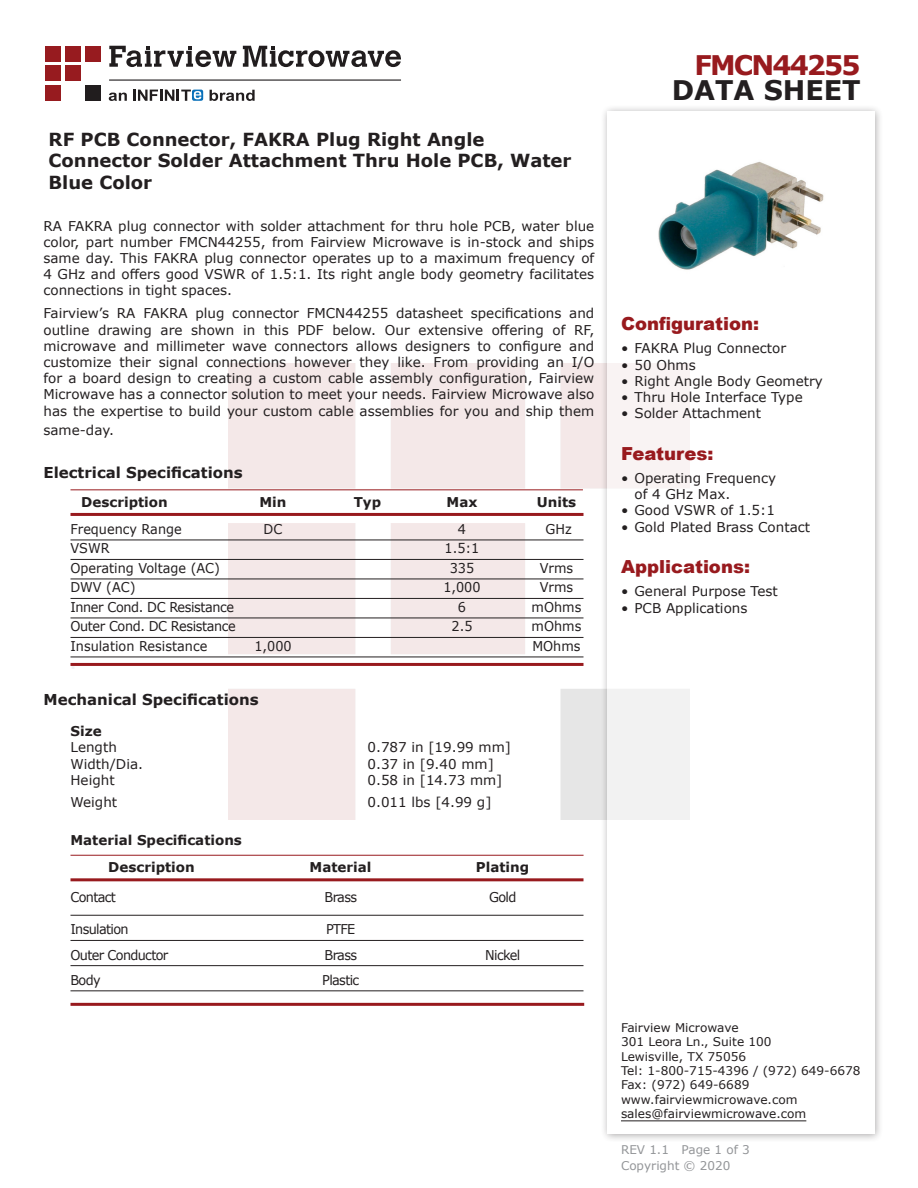
<style>
.page{position:relative;width:918px;height:1188px;background:#fff}
.page>*{position:absolute;margin:0;border:0;box-sizing:border-box;transform-origin:0 0}
.FM{font:700 27px "Verdana";letter-spacing:-.07em;color:#981a1e}
.t1{font:700 27px "Verdana";color:#231f20}
.Web_Description_Para{font:700 18px/21.6px "Verdana";color:#231f20}
.Applications_Header{font:900 18px "Arial";color:#981a1e}
.Head1{font:700 15px "Verdana";color:#231f20}
.MarketingDescription{font:13.5px/16.2px "Verdana";color:#231f20;text-align:justify}
.Table-Body{font:13.5px "Verdana";color:#231f20;scale:.95 1}
.Specs_Para{font:13.5px "Verdana";color:#231f20}
.Table_Body_Connector{font:13.5px "Verdana";letter-spacing:-.05em;color:#231f20;scale:.95 1}
.Table-Body-2{font:13.5px "Verdana";letter-spacing:-.03em;color:#231f20;scale:.95 1}
.Head2{font:700 13.5px "Verdana";color:#231f20}
.Table_Header_Connect{font:700 13.5px "Verdana";color:#231f20}
.Table-Header{font:700 13.5px "Verdana";color:#231f20}
.FM_Info{font:12px "Verdana";color:#231f20}
.REV_Info{font:12px "Verdana";color:#939598}
.Table-Body-3{font:7.5px "Verdana";color:#fff;scale:.95 1}
</style>
<div class="page">
<div style="left:45px;top:46px;width:16px;height:15px;background:#971b1f"></div>
<div style="left:65px;top:66px;width:16px;height:15px;background:#971b1f"></div>
<div style="left:85px;top:85px;width:16px;height:16px;background:#211d1e"></div>
<div style="left:45px;top:85px;width:16px;height:16px;background:#971b1f"></div>
<div style="left:85px;top:46px;width:16px;height:15px;background:#971b1f"></div>
<div style="left:45px;top:66px;width:16px;height:15px;background:#971b1f"></div>
<div style="left:65px;top:46px;width:16px;height:15px;background:#971b1f"></div>
<svg style="left:109px;top:46px;width:292px;height:21px"></svg>
<svg style="left:192px;top:90px;width:11px;height:11px"></svg>
<svg style="left:133px;top:90px;width:68px;height:11px"></svg>
<svg style="left:210px;top:90px;width:45px;height:11px"></svg>
<svg style="left:109px;top:93px;width:18px;height:8px"></svg>
<hr style="left:109px;top:80px;width:292px;height:1px;background:#211d1e">
<hr style="left:70px;top:489px;width:513px;height:1px;background:#981a1e">
<hr style="left:70px;top:513px;width:514px;height:3px;background:#981a1e">
<hr style="left:70px;top:540px;width:514px;height:1px;background:#231f20">
<hr style="left:70px;top:559px;width:514px;height:1px;background:#231f20">
<hr style="left:70px;top:579px;width:514px;height:1px;background:#231f20">
<hr style="left:70px;top:598px;width:514px;height:1px;background:#231f20">
<hr style="left:70px;top:618px;width:514px;height:1px;background:#231f20">
<hr style="left:70px;top:637px;width:514px;height:1px;background:#231f20">
<hr style="left:70px;top:657px;width:514px;height:1px;background:#231f20">
<hr style="left:70px;top:663px;width:514px;height:3px;background:#981a1e">
<hr style="left:70px;top:855px;width:514px;height:1px;background:#981a1e">
<hr style="left:70px;top:878px;width:514px;height:3px;background:#981a1e">
<hr style="left:70px;top:915px;width:514px;height:1px;background:#231f20">
<hr style="left:70px;top:940px;width:514px;height:1px;background:#231f20">
<hr style="left:70px;top:965px;width:514px;height:1px;background:#231f20">
<hr style="left:70px;top:991px;width:514px;height:1px;background:#231f20">
<hr style="left:70px;top:1003px;width:514px;height:3px;background:#981a1e">
<div style="left:600px;top:104px;width:284px;height:1039px;background:#231f20;opacity:.75"></div>
<div style="left:608px;top:111px;width:267px;height:1023px;background:#fff"></div>
<hr style="left:621px;top:1120px;width:185px;height:1px;background:#231f20">
<img style="left:658px;top:161px;width:166px;height:109px">
<p class="Web_Description_Para" style="left:49px;top:128px;width:524px">RF PCB Connector, FAKRA Plug Right Angle<br>Connector Solder Attachment Thru Hole PCB, Water<br>Blue Color</p>
<p class="MarketingDescription" style="left:44px;top:217px;width:552px">RA FAKRA plug connector with solder attachment for thru hole PCB, water blue color, part number FMCN44255, from Fairview Microwave is in-stock and ships same day. This FAKRA plug connector operates up to a maximum frequency of 4 GHz and offers good VSWR of 1.5:1. Its right angle body geometry facilitates connections in tight spaces.</p>
<p class="MarketingDescription" style="left:44px;top:305px;width:552px">Fairview’s RA FAKRA plug connector FMCN44255 datasheet specifications and outline drawing are shown in this PDF below. Our extensive offering of RF, microwave and millimeter wave connectors allows designers to configure and customize their signal connections however they like. From providing an I/O for a board design to creating a custom cable assembly configuration, Fairview Microwave has a connector solution to meet your needs. Fairview Microwave also has the expertise to build your custom cable assemblies for you and ship them</p>
<p class="MarketingDescription" style="left:44px;top:422px;width:72px">same-day.</p>
<p class="Head1" style="left:44px;top:462px;width:201px">Electrical Specifications</p>
<p class="Table-Header" style="left:81px;top:492px;width:88px">Description</p>
<p class="Table-Header" style="left:259px;top:492px;width:29px">Min</p>
<p class="Table-Header" style="left:354px;top:492px;width:29px">Typ</p>
<p class="Table-Header" style="left:447px;top:492px;width:32px">Max</p>
<p class="Table-Header" style="left:537px;top:492px;width:41px">Units</p>
<p class="Table-Body" style="left:70px;top:520px;width:119px">Frequency Range</p>
<p class="Table-Body" style="left:264px;top:520px;width:21px">DC</p>
<p class="Table-Body" style="left:458px;top:520px;width:10px">4</p>
<p class="Table-Body" style="left:546px;top:520px;width:29px">GHz</p>
<p class="Table-Body" style="left:70px;top:539px;width:43px">VSWR</p>
<p class="Table-Body" style="left:445px;top:539px;width:38px">1.5:1</p>
<p class="Table-Body" style="left:70px;top:559px;width:159px">Operating Voltage (AC)</p>
<p class="Table-Body" style="left:450px;top:559px;width:27px">335</p>
<p class="Table-Body" style="left:540px;top:559px;width:37px">Vrms</p>
<p class="Table-Body" style="left:70px;top:578px;width:70px">DWV (AC)</p>
<p class="Table-Body" style="left:443px;top:578px;width:41px">1,000</p>
<p class="Table-Body" style="left:540px;top:578px;width:37px">Vrms</p>
<p class="Table-Body-2" style="left:70px;top:598px;width:174px">Inner Cond. DC Resistance</p>
<p class="Table-Body" style="left:458px;top:598px;width:10px">6</p>
<p class="Table-Body" style="left:532px;top:598px;width:54px">mOhms</p>
<p class="Table-Body-2" style="left:70px;top:617px;width:176px">Outer Cond. DC Resistance</p>
<p class="Table-Body" style="left:452px;top:617px;width:24px">2.5</p>
<p class="Table-Body" style="left:532px;top:617px;width:54px">mOhms</p>
<p class="Table-Body" style="left:70px;top:637px;width:146px">Insulation Resistance</p>
<p class="Table-Body" style="left:254px;top:637px;width:41px">1,000</p>
<p class="Table-Body" style="left:532px;top:637px;width:52px">MOhms</p>
<p class="Head1" style="left:44px;top:689px;width:217px">Mechanical Specifications</p>
<p class="Head2" style="left:70px;top:722px;width:33px">Size</p>
<p class="Specs_Para" style="left:70px;top:738px;width:48px">Length</p>
<p class="Specs_Para" style="left:368px;top:738px;width:145px">0.787 in [19.99 mm]</p>
<p class="Specs_Para" style="left:70px;top:754px;width:74px">Width/Dia.</p>
<p class="Specs_Para" style="left:368px;top:754px;width:128px">0.37 in [9.40 mm]</p>
<p class="Specs_Para" style="left:70px;top:771px;width:46px">Height</p>
<p class="Specs_Para" style="left:368px;top:771px;width:136px">0.58 in [14.73 mm]</p>
<p class="Specs_Para" style="left:70px;top:793px;width:48px">Weight</p>
<p class="Specs_Para" style="left:368px;top:793px;width:125px">0.011 lbs [4.99 g]</p>
<p class="Head2" style="left:70px;top:830px;width:173px">Material Specifications</p>
<p class="Table_Header_Connect" style="left:108px;top:858px;width:88px">Description</p>
<p class="Table_Header_Connect" style="left:310px;top:858px;width:63px">Material</p>
<p class="Table_Header_Connect" style="left:476px;top:858px;width:55px">Plating</p>
<p class="Table_Body_Connector" style="left:70px;top:888px;width:49px">Contact</p>
<p class="Table_Body_Connector" style="left:325px;top:888px;width:36px">Brass</p>
<p class="Table_Body_Connector" style="left:489px;top:888px;width:30px">Gold</p>
<p class="Table_Body_Connector" style="left:70px;top:920px;width:63px">Insulation</p>
<p class="Table-Body-3" style="left:70px;top:927px;width:4px">.</p>
<p class="Table_Body_Connector" style="left:326px;top:920px;width:32px">PTFE</p>
<p class="Table_Body_Connector" style="left:70px;top:945px;width:105px">Outer Conductor</p>
<p class="Table-Body-3" style="left:70px;top:952px;width:4px">.</p>
<p class="Table_Body_Connector" style="left:325px;top:945px;width:36px">Brass</p>
<p class="Table_Body_Connector" style="left:485px;top:945px;width:39px">Nickel</p>
<p class="Table_Body_Connector" style="left:70px;top:971px;width:33px">Body</p>
<p class="Table_Body_Connector" style="left:322px;top:971px;width:40px">Plastic</p>
<p class="FM" style="left:694px;top:46px;width:168px">FMCN44255</p>
<p class="t1" style="left:672px;top:71px;width:191px">DATA SHEET</p>
<p class="Applications_Header" style="left:621px;top:311px;width:140px">Configuration:</p>
<p class="MarketingDescription" style="left:621px;top:340px;width:167px">• FAKRA Plug Connector</p>
<p class="MarketingDescription" style="left:621px;top:356px;width:76px">• 50 Ohms</p>
<p class="MarketingDescription" style="left:621px;top:373px;width:203px">• Right Angle Body Geometry</p>
<p class="MarketingDescription" style="left:621px;top:389px;width:183px">• Thru Hole Interface Type</p>
<p class="MarketingDescription" style="left:621px;top:405px;width:142px">• Solder Attachment</p>
<p class="Applications_Header" style="left:621px;top:441px;width:94px">Features:</p>
<p class="MarketingDescription" style="left:634px;top:470px;width:143px;text-indent:-14px">• Operating Frequency of 4 GHz Max.</p>
<p class="MarketingDescription" style="left:621px;top:502px;width:155px">• Good VSWR of 1.5:1</p>
<p class="MarketingDescription" style="left:621px;top:518px;width:191px">• Gold Plated Brass Contact</p>
<p class="Applications_Header" style="left:621px;top:554px;width:131px">Applications:</p>
<p class="MarketingDescription" style="left:621px;top:583px;width:158px">• General Purpose Test</p>
<p class="MarketingDescription" style="left:621px;top:599px;width:128px">• PCB Applications</p>
<p class="FM_Info" style="left:621px;top:1019px;width:119px">Fairview Microwave</p>
<p class="FM_Info" style="left:621px;top:1034px;width:152px">301 Leora Ln., Suite 100</p>
<p class="FM_Info" style="left:621px;top:1048px;width:127px">Lewisville, TX 75056</p>
<p class="FM_Info" style="left:621px;top:1062px;width:241px">Tel: 1-800-715-4396 / (972) 649-6678</p>
<p class="FM_Info" style="left:621px;top:1077px;width:130px">Fax: (972) 649-6689</p>
<p class="FM_Info" style="left:621px;top:1091px;width:178px">www.fairviewmicrowave.com</p>
<p class="FM_Info" style="left:621px;top:1106px;width:187px">sales@fairviewmicrowave.com</p>
<p class="REV_Info" style="left:621px;top:1141px;width:130px">REV 1.1 Page 1 of 3</p>
<p class="REV_Info" style="left:621px;top:1157px;width:111px">Copyright © 2020</p>
</div>
